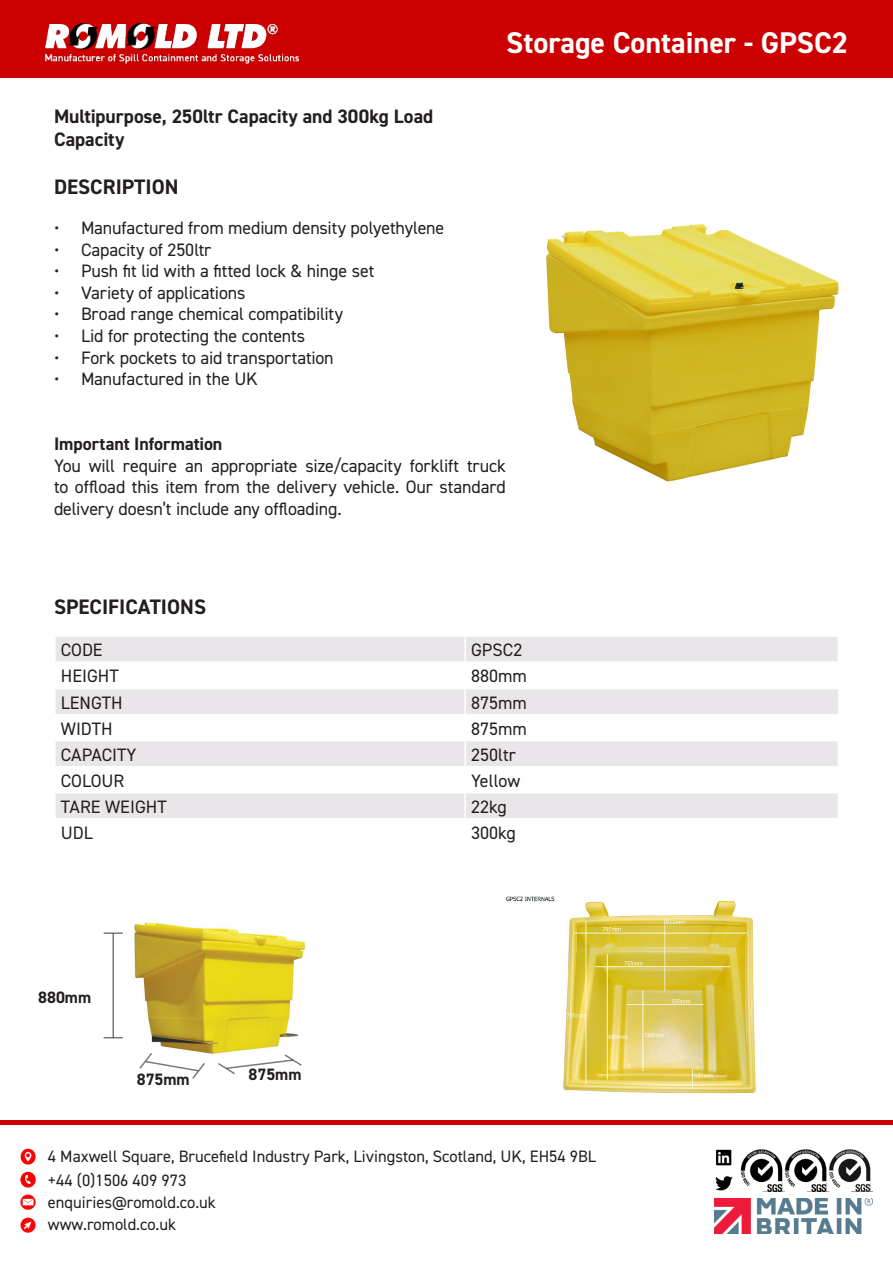
<style>
.page{position:relative;width:893px;height:1263px;background:#fff}
.page>*{position:absolute;margin:0;border:0;box-sizing:border-box;transform-origin:0 0}
.t1{font:700 30px "DIN2014";color:#fff}
.specification_headin{font:700 21px "DIN2014";color:#231f20}
.t2{font:700 19.5px "DIN2014";letter-spacing:-.005em;color:#231f20}
.specs{font:18px/21.6px "DIN2014";letter-spacing:-.005em;color:#231f20;text-align:justify}
.t3{font:700 18px "DIN2014";color:#231f20}
.t4{font:16.5px/24.3px "DIN2014";color:#231f20}
.t5{font:700 16.5px "DIN2014";color:#231f20}
</style>
<div class="page">
<div style="left:0;top:1120px;width:893px;height:5px;background:#c00"></div>
<div style="left:0;top:0;width:893px;height:77px;background:#c00"></div>
<img style="left:45px;top:24px;width:255px;height:39px">
<img style="left:715px;top:1198px;width:158px;height:36px">
<img style="left:740px;top:1149px;width:131px;height:42px">
<img style="left:20px;top:1171px;width:16px;height:17px">
<img style="left:20px;top:1194px;width:16px;height:16px">
<img style="left:20px;top:1148px;width:16px;height:17px">
<img style="left:20px;top:1217px;width:16px;height:16px">
<img style="left:715px;top:1176px;width:17px;height:15px">
<img style="left:716px;top:1149px;width:16px;height:17px">
<svg style="left:56px;top:689px;width:782px;height:77px;fill:#e8e6e9"></svg>
<div style="left:56px;top:793px;width:782px;height:25px;background:#e8e6e9"></div>
<div style="left:56px;top:637px;width:782px;height:25px;background:#e8e6e9"></div>
<hr style="left:54px;top:661px;width:411px;height:2px;background:#fff">
<hr style="left:464px;top:689px;width:2px;height:25px;background:#fff">
<hr style="left:54px;top:714px;width:411px;height:1px;background:#fff">
<hr style="left:465px;top:714px;width:374px;height:1px;background:#fff">
<hr style="left:464px;top:715px;width:2px;height:25px;background:#fff">
<hr style="left:54px;top:740px;width:411px;height:1px;background:#fff">
<hr style="left:465px;top:740px;width:374px;height:1px;background:#fff">
<hr style="left:464px;top:741px;width:2px;height:25px;background:#fff">
<hr style="left:464px;top:793px;width:2px;height:25px;background:#fff">
<img style="left:546px;top:224px;width:293px;height:258px">
<img style="left:134px;top:922px;width:172px;height:132px">
<svg style="left:104px;top:932px;width:19px;height:2px"></svg>
<svg style="left:104px;top:1037px;width:19px;height:1px"></svg>
<hr style="left:112px;top:933px;width:2px;height:105px;background:#231f20">
<img style="left:505px;top:896px;width:251px;height:198px">
<svg style="left:138px;top:1051px;width:69px;height:28px"></svg>
<svg style="left:216px;top:1053px;width:87px;height:21px"></svg>
<p class="t2" style="left:54px;top:103px;width:381px">Multipurpose, 250ltr Capacity and 300kg Load</p>
<p class="t2" style="left:54px;top:127px;width:72px">Capacity</p>
<p class="specification_headin" style="left:54px;top:173px;width:126px">DESCRIPTION</p>
<p class="specs" style="left:54px;top:217px;width:392px">• Manufactured from medium density polyethylene</p>
<p class="specs" style="left:54px;top:238px;width:159px">• Capacity of 250ltr</p>
<p class="specs" style="left:54px;top:260px;width:322px">• Push fit lid with a fitted lock &amp; hinge set</p>
<p class="specs" style="left:54px;top:281px;width:193px">• Variety of applications</p>
<p class="specs" style="left:54px;top:303px;width:291px">• Broad range chemical compatibility</p>
<p class="specs" style="left:54px;top:325px;width:253px">• Lid for protecting the contents</p>
<p class="specs" style="left:54px;top:346px;width:281px">• Fork pockets to aid transportation</p>
<p class="specs" style="left:54px;top:368px;width:205px">• Manufactured in the UK</p>
<p class="t1" style="left:506px;top:23px;width:343px">Storage Container - GPSC2</p>
<p class="t3" style="left:54px;top:432px;width:170px">Important Information</p>
<p class="specs" style="left:54px;top:454px;width:453px">You will require an appropriate size/capacity forklift truck to offload this item from the delivery vehicle. Our standard delivery doesn’t include any offloading.</p>
<p class="specification_headin" style="left:54px;top:592px;width:154px">SPECIFICATIONS</p>
<p class="specs" style="left:61px;top:639px;width:43px">CODE</p>
<p class="specs" style="left:471px;top:639px;width:53px">GPSC2</p>
<p class="specs" style="left:61px;top:665px;width:59px">HEIGHT</p>
<p class="specs" style="left:471px;top:665px;width:57px">880mm</p>
<p class="specs" style="left:61px;top:691px;width:63px">LENGTH</p>
<p class="specs" style="left:471px;top:691px;width:57px">875mm</p>
<p class="specs" style="left:61px;top:717px;width:53px">WIDTH</p>
<p class="specs" style="left:471px;top:717px;width:57px">875mm</p>
<p class="specs" style="left:61px;top:743px;width:77px">CAPACITY</p>
<p class="specs" style="left:471px;top:743px;width:46px">250ltr</p>
<p class="specs" style="left:61px;top:769px;width:65px">COLOUR</p>
<p class="specs" style="left:471px;top:769px;width:51px">Yellow</p>
<p class="specs" style="left:61px;top:795px;width:107px">TARE WEIGHT</p>
<p class="specs" style="left:471px;top:795px;width:37px">22kg</p>
<p class="specs" style="left:61px;top:821px;width:33px">UDL</p>
<p class="specs" style="left:471px;top:821px;width:46px">300kg</p>
<p class="t5" style="left:38px;top:986px;width:54px">880mm</p>
<p class="t5" style="left:137px;top:1068px;width:54px">875mm</p>
<p class="t5" style="left:249px;top:1063px;width:54px">875mm</p>
<p class="t4" style="left:48px;top:1144px;width:550px">4 Maxwell Square, Brucefield Industry Park, Livingston, Scotland, UK, EH54 9BL +44 (0)1506 409 973</p>
<p class="t4" style="left:48px;top:1189px;width:170px">enquiries@romold.co.uk</p>
<p class="t4" style="left:48px;top:1212px;width:130px">www.romold.co.uk</p>
</div>
